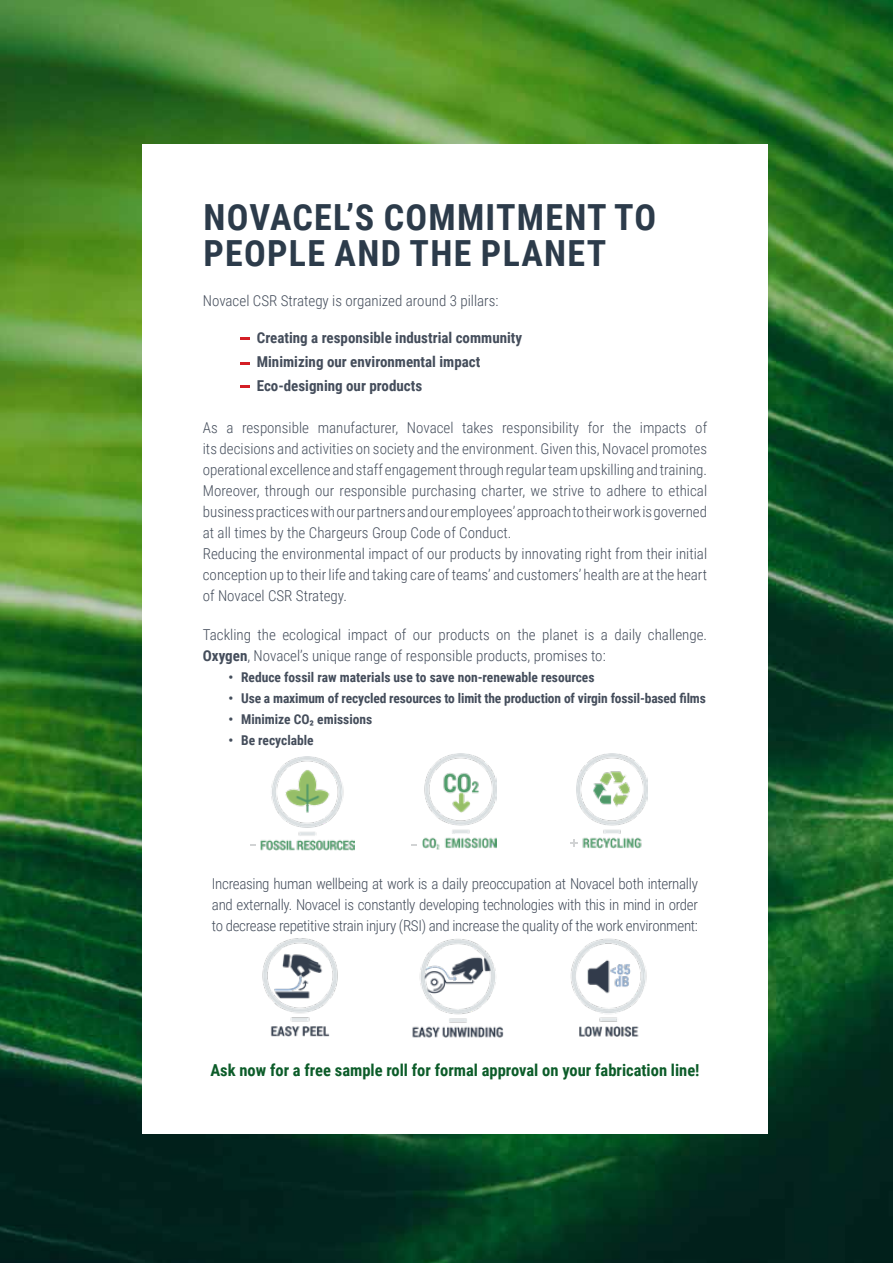
<style>
.page{position:relative;width:893px;height:1263px;background:#fff}
.page>*{position:absolute;margin:0;border:0;box-sizing:border-box;transform-origin:0 0}
.t1{font:700 36px/36px "Roboto Condensed";letter-spacing:.035em;color:#2c3b4a}
.t2{font:700 16.5px "Roboto Condensed";color:#0c5c29}
.t3{font:300 15px/21px "Roboto Condensed";color:#444d5b;text-align:justify}
.t4{font:300 15px/21px "Roboto Condensed";color:#464f5d;text-align:justify}
.t5{font:700 15px/24px "Roboto Condensed";color:#444d5b}
.t6{font:700 13.5px "Roboto Condensed";letter-spacing:-.01em;color:#444d5b}
.s1{font-weight:700}
</style>
<div class="page">
<img style="left:0;top:0;width:893px;height:1263px">
<div style="left:142px;top:144px;width:625px;height:989px;background:#fff"></div>
<img style="left:262px;top:938px;width:76px;height:98px">
<img style="left:412px;top:939px;width:91px;height:99px">
<img style="left:570px;top:938px;width:77px;height:98px">
<img style="left:423px;top:754px;width:73px;height:96px">
<img style="left:576px;top:754px;width:72px;height:95px">
<img style="left:260px;top:756px;width:95px;height:95px">
<svg style="left:571px;top:839px;width:7px;height:8px"></svg>
<svg style="left:240px;top:338px;width:10px;height:2px"></svg>
<svg style="left:240px;top:362px;width:10px;height:3px"></svg>
<svg style="left:240px;top:385px;width:10px;height:3px"></svg>
<h1 class="t1" style="left:203px;top:198px;width:454px">NOVACEL’S COMMITMENT TO<br>PEOPLE AND THE PLANET</h1>
<p class="t3" style="left:203px;top:289px;width:297px">Novacel CSR Strategy is organized around 3 pillars:</p>
<p class="t5" style="left:257px;top:325px;width:267px">Creating a responsible industrial community<br>Minimizing our environmental impact<br>Eco-designing our products</p>
<p class="t4" style="left:203px;top:417px;width:506px">As a responsible manufacturer, Novacel takes responsibility for the impacts of its decisions and activities on society and the environment. Given this, Novacel promotes operational excellence and staff engagement through regular team upskilling and training.<br>Moreover, through our responsible purchasing charter, we strive to adhere to ethical business practices with our partners and our employees’ approach to their work is governed at all times by the Chargeurs Group Code of Conduct.</p>
<p class="t3" style="left:203px;top:543px;width:506px">Reducing the environmental impact of our products by innovating right from their initial conception up to their life and taking care of teams’ and customers’ health are at the heart of Novacel CSR Strategy.</p>
<p class="t3" style="left:203px;top:624px;width:506px">Tackling the ecological impact of our products on the planet is a daily challenge.<br><span class="s1">Oxygen</span>, Novacel’s unique range of responsible products, promises to:</p>
<p class="t6" style="left:228px;top:668px;width:368px">• Reduce fossil raw materials use to save non-renewable resources</p>
<p class="t6" style="left:228px;top:689px;width:479px">• Use a maximum of recycled resources to limit the production of virgin fossil-based films</p>
<p class="t6" style="left:228px;top:710px;width:145px">• Minimize CO² emissions</p>
<p class="t6" style="left:228px;top:731px;width:87px">• Be recyclable</p>
<p class="t3" style="left:212px;top:872px;width:488px">Increasing human wellbeing at work is a daily preoccupation at Novacel both internally and externally. Novacel is constantly developing technologies with this in mind in order to decrease repetitive strain injury (RSI) and increase the quality of the work environment:</p>
<p class="t2" style="left:210px;top:1058px;width:491px">Ask now for a free sample roll for formal approval on your fabrication line!</p>
</div>
